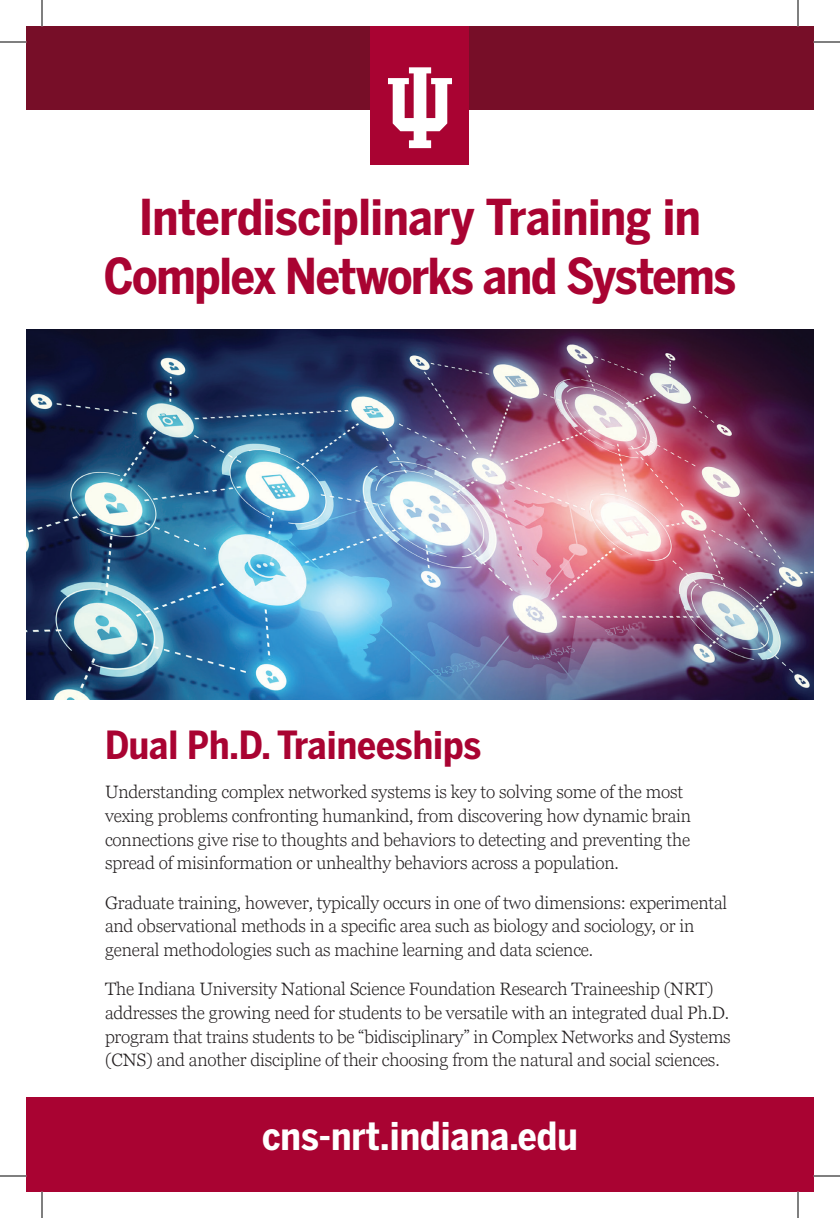
<style>
.page{position:relative;width:840px;height:1218px;background:#fff}
.page>*{position:absolute;margin:0;border:0;box-sizing:border-box;transform-origin:0 0}
.t1{font:700 49px "Benton Sans Cond";letter-spacing:-.015em;color:#a90332}
.Header_2{font:700 38.5px "Benton Sans Cond";color:#a90332}
.t2{font:700 38.5px "Benton Sans Cond";color:#fff}
.Body_Text{font:300 17.85px/23.6px "Georgia Pro";letter-spacing:-.01em;color:#231f20}
</style>
<div class="page">
<div style="left:26px;top:26px;width:788px;height:84px;background:#770e28"></div>
<img style="left:26px;top:329px;width:788px;height:370px">
<div style="left:26px;top:1097px;width:788px;height:95px;background:#a90332"></div>
<div style="left:371px;top:26px;width:98px;height:139px;background:#a90332"></div>
<svg style="left:388px;top:67px;width:64px;height:81px"></svg>
<svg style="left:0;top:42px;width:26px;height:1px"></svg>
<svg style="left:814px;top:42px;width:26px;height:1px"></svg>
<svg style="left:0;top:1176px;width:26px;height:1px"></svg>
<svg style="left:814px;top:1176px;width:26px;height:1px"></svg>
<svg style="left:42px;top:0;width:1px;height:26px"></svg>
<svg style="left:42px;top:1192px;width:1px;height:26px"></svg>
<svg style="left:798px;top:0;width:1px;height:26px"></svg>
<svg style="left:798px;top:1192px;width:1px;height:26px"></svg>
<p class="t1" style="left:139px;top:187px;width:563px">Interdisciplinary Training in</p>
<p class="t1" style="left:104px;top:246px;width:634px">Complex Networks and Systems</p>
<p class="Header_2" style="left:105px;top:721px;width:378px">Dual Ph.D. Traineeships</p>
<p class="Body_Text" style="left:105px;top:781px;width:588px">Understanding complex networked systems is key to solving some of the most vexing problems confronting humankind, from discovering how dynamic brain connections give rise to thoughts and behaviors to detecting and preventing the spread of misinformation or unhealthy behaviors across a population.</p>
<p class="Body_Text" style="left:105px;top:891px;width:624px">Graduate training, however, typically occurs in one of two dimensions: experimental and observational methods in a specific area such as biology and sociology, or in general methodologies such as machine learning and data science.</p>
<p class="Body_Text" style="left:105px;top:978px;width:627px">The Indiana University National Science Foundation Research Traineeship (NRT) addresses the growing need for students to be versatile with an integrated dual Ph.D. program that trains students to be “bidisciplinary” in Complex Networks and Systems (CNS) and another discipline of their choosing from the natural and social sciences.</p>
<p class="t2" style="left:262px;top:1112px;width:317px">cns-nrt.indiana.edu</p>
</div>
